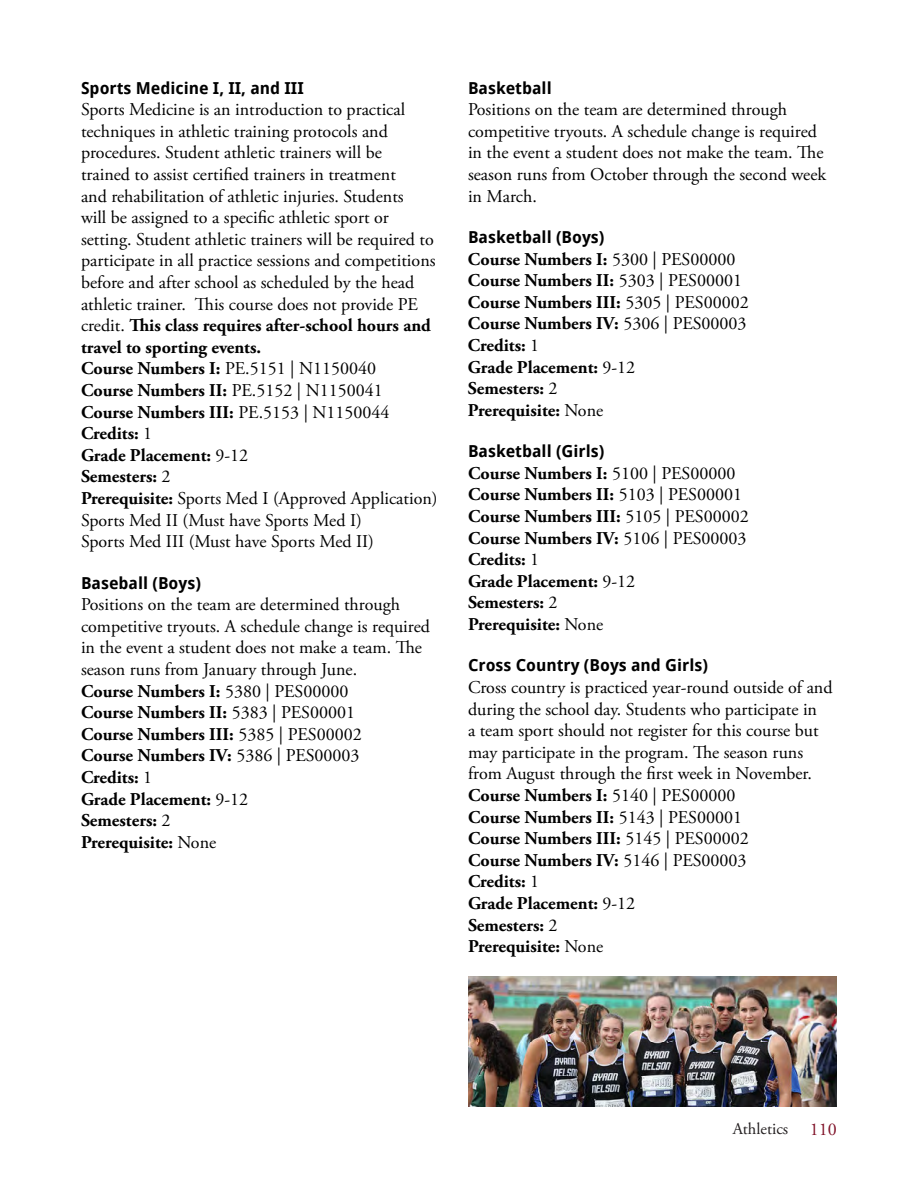
<style>
.page{position:relative;width:918px;height:1188px;background:#fff}
.page>*{position:absolute;margin:0;border:0;box-sizing:border-box;transform-origin:0 0}
.t1{font:18px/21.6px "Adobe Garamond Pro";color:#000}
.t2{font:700 18px/21.6px "Adobe Garamond Pro";color:#000}
.t3{font:18px "Adobe Garamond Pro";color:#81142a}
.t4{font:700 16.5px "Droid Sans";color:#000}
.t5{font:16.5px "Adobe Garamond Pro";color:#221e1f}
.s1{font-weight:700}
.s2{font-weight:400}
</style>
<div class="page">
<img style="left:468px;top:976px;width:369px;height:131px">
<p class="t4" style="left:81px;top:76px;width:224px">Sports Medicine I, II, and III</p>
<p class="t1" style="left:81px;top:99px;width:358px">Sports Medicine is an introduction to practical techniques in athletic training protocols and procedures. Student athletic trainers will be<br>trained to assist certified trainers in treatment<br>and rehabilitation of athletic injuries. Students<br>will be assigned to a specific athletic sport or setting. Student athletic trainers will be required to participate in all practice sessions and competitions before and after school as scheduled by the head athletic trainer. This course does not provide PE credit. <span class="s1">This class requires after-school hours and travel to sporting events.<br>Course Numbers I:</span> PE.5151 | N1150040<br><span class="s1">Course Numbers II:</span> PE.5152 | N1150041<br><span class="s1">Course Numbers III:</span> PE.5153 | N1150044<br><span class="s1">Credits:</span> 1<br><span class="s1">Grade Placement:</span> 9-12<br><span class="s1">Semesters:</span> 2<br><span class="s1">Prerequisite:</span> Sports Med I (Approved Application)<br>Sports Med II (Must have Sports Med I)<br>Sports Med III (Must have Sports Med II)</p>
<p class="t4" style="left:81px;top:571px;width:121px">Baseball (Boys)</p>
<p class="t1" style="left:81px;top:594px;width:351px">Positions on the team are determined through competitive tryouts. A schedule change is required in the event a student does not make a team. The season runs from January through June.<br><span class="s1">Course Numbers I:</span> 5380 | PES00000<br><span class="s1">Course Numbers II:</span> 5383 | PES00001<br><span class="s1">Course Numbers III:</span> 5385 | PES00002<br><span class="s1">Course Numbers IV:</span> 5386 | PES00003<br><span class="s1">Credits:</span> 1<br><span class="s1">Grade Placement:</span> 9-12<br><span class="s1">Semesters:</span> 2<br><span class="s1">Prerequisite:</span> None</p>
<p class="t4" style="left:468px;top:76px;width:85px">Basketball</p>
<p class="t1" style="left:468px;top:99px;width:360px">Positions on the team are determined through competitive tryouts. A schedule change is required in the event a student does not make the team. The season runs from October through the second week in March.</p>
<p class="t4" style="left:468px;top:225px;width:138px">Basketball (Boys)</p>
<p class="t2" style="left:468px;top:248px;width:282px">Course Numbers I: <span class="s2">5300 | PES00000<br></span>Course Numbers II: <span class="s2">5303 | PES00001<br></span>Course Numbers III: <span class="s2">5305 | PES00002<br></span>Course Numbers IV: <span class="s2">5306 | PES00003<br></span>Credits: <span class="s2">1<br></span>Grade Placement: <span class="s2">9-12<br></span>Semesters: <span class="s2">2<br></span>Prerequisite: <span class="s2">None</span></p>
<p class="t4" style="left:468px;top:440px;width:138px">Basketball (Girls)</p>
<p class="t2" style="left:468px;top:463px;width:282px">Course Numbers I: <span class="s2">5100 | PES00000<br></span>Course Numbers II: <span class="s2">5103 | PES00001<br></span>Course Numbers III: <span class="s2">5105 | PES00002<br></span>Course Numbers IV: <span class="s2">5106 | PES00003<br></span>Credits: <span class="s2">1<br></span>Grade Placement: <span class="s2">9-12<br></span>Semesters: <span class="s2">2<br></span>Prerequisite: <span class="s2">None</span></p>
<p class="t4" style="left:468px;top:654px;width:242px">Cross Country (Boys and Girls)</p>
<p class="t1" style="left:468px;top:677px;width:366px">Cross country is practiced year-round outside of and during the school day. Students who participate in<br>a team sport should not register for this course but may participate in the program. The season runs from August through the first week in November.<br><span class="s1">Course Numbers I:</span> 5140 | PES00000<br><span class="s1">Course Numbers II:</span> 5143 | PES00001<br><span class="s1">Course Numbers III:</span> 5145 | PES00002<br><span class="s1">Course Numbers IV:</span> 5146 | PES00003<br><span class="s1">Credits:</span> 1<br><span class="s1">Grade Placement:</span> 9-12<br><span class="s1">Semesters:</span> 2<br><span class="s1">Prerequisite:</span> None</p>
<p class="t5" style="left:733px;top:1119px;width:57px">Athletics</p>
<p class="t3" style="left:810px;top:1119px;width:28px">110</p>
</div>
